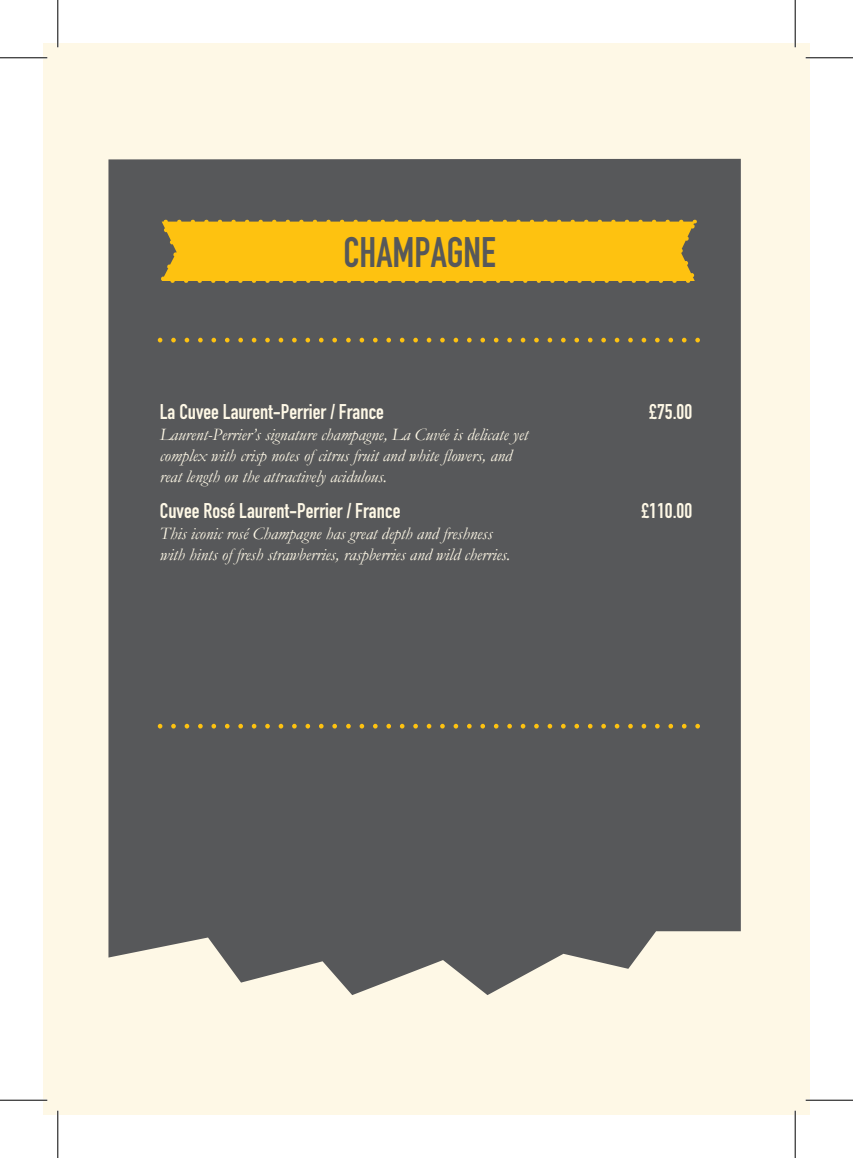
<style>
.page{position:relative;width:853px;height:1158px;background:#fff}
.page>*{position:absolute;margin:0;border:0;box-sizing:border-box;transform-origin:0 0}
.t1{font:700 42px "DIN Condensed";color:#57585a;scale:.94 1}
.t2{font:700 21px "DIN Condensed";color:#fef8e6}
.t3{font:italic 17.5px/21px "Garamond";color:#fef8e6}
</style>
<div class="page">
<div style="left:43px;top:43px;width:766px;height:1071px;background:#fef8e6"></div>
<div style="left:108px;top:159px;width:632px;height:835px;background:#57585a"></div>
<svg style="left:332px;top:338px;width:5px;height:4px"></svg>
<svg style="left:319px;top:338px;width:4px;height:4px"></svg>
<svg style="left:305px;top:338px;width:5px;height:4px"></svg>
<svg style="left:292px;top:338px;width:4px;height:4px"></svg>
<svg style="left:278px;top:338px;width:5px;height:4px"></svg>
<svg style="left:265px;top:338px;width:5px;height:4px"></svg>
<svg style="left:252px;top:338px;width:4px;height:4px"></svg>
<svg style="left:238px;top:338px;width:5px;height:4px"></svg>
<svg style="left:225px;top:338px;width:4px;height:4px"></svg>
<svg style="left:211px;top:338px;width:5px;height:4px"></svg>
<svg style="left:198px;top:338px;width:4px;height:4px"></svg>
<svg style="left:184px;top:338px;width:5px;height:4px"></svg>
<svg style="left:171px;top:338px;width:5px;height:4px"></svg>
<svg style="left:158px;top:338px;width:4px;height:4px"></svg>
<svg style="left:695px;top:338px;width:4px;height:4px"></svg>
<svg style="left:681px;top:338px;width:5px;height:4px"></svg>
<svg style="left:668px;top:338px;width:4px;height:4px"></svg>
<svg style="left:654px;top:338px;width:5px;height:4px"></svg>
<svg style="left:641px;top:338px;width:5px;height:4px"></svg>
<svg style="left:628px;top:338px;width:4px;height:4px"></svg>
<svg style="left:614px;top:338px;width:5px;height:4px"></svg>
<svg style="left:601px;top:338px;width:4px;height:4px"></svg>
<svg style="left:587px;top:338px;width:5px;height:4px"></svg>
<svg style="left:574px;top:338px;width:5px;height:4px"></svg>
<svg style="left:560px;top:338px;width:5px;height:4px"></svg>
<svg style="left:547px;top:338px;width:5px;height:4px"></svg>
<svg style="left:534px;top:338px;width:4px;height:4px"></svg>
<svg style="left:520px;top:338px;width:5px;height:4px"></svg>
<svg style="left:507px;top:338px;width:4px;height:4px"></svg>
<svg style="left:493px;top:338px;width:5px;height:4px"></svg>
<svg style="left:480px;top:338px;width:5px;height:4px"></svg>
<svg style="left:467px;top:338px;width:4px;height:4px"></svg>
<svg style="left:453px;top:338px;width:5px;height:4px"></svg>
<svg style="left:440px;top:338px;width:4px;height:4px"></svg>
<svg style="left:426px;top:338px;width:5px;height:4px"></svg>
<svg style="left:413px;top:338px;width:4px;height:4px"></svg>
<svg style="left:399px;top:338px;width:5px;height:4px"></svg>
<svg style="left:386px;top:338px;width:5px;height:4px"></svg>
<svg style="left:373px;top:338px;width:4px;height:4px"></svg>
<svg style="left:359px;top:338px;width:5px;height:4px"></svg>
<svg style="left:346px;top:338px;width:4px;height:4px"></svg>
<svg style="left:332px;top:723px;width:5px;height:5px"></svg>
<svg style="left:319px;top:723px;width:4px;height:5px"></svg>
<svg style="left:305px;top:723px;width:5px;height:5px"></svg>
<svg style="left:292px;top:723px;width:4px;height:5px"></svg>
<svg style="left:278px;top:723px;width:5px;height:5px"></svg>
<svg style="left:265px;top:723px;width:5px;height:5px"></svg>
<svg style="left:252px;top:723px;width:4px;height:5px"></svg>
<svg style="left:238px;top:723px;width:5px;height:5px"></svg>
<svg style="left:225px;top:723px;width:4px;height:5px"></svg>
<svg style="left:211px;top:723px;width:5px;height:5px"></svg>
<svg style="left:198px;top:723px;width:4px;height:5px"></svg>
<svg style="left:184px;top:723px;width:5px;height:5px"></svg>
<svg style="left:171px;top:723px;width:5px;height:5px"></svg>
<svg style="left:158px;top:723px;width:4px;height:5px"></svg>
<svg style="left:695px;top:723px;width:4px;height:5px"></svg>
<svg style="left:681px;top:723px;width:5px;height:5px"></svg>
<svg style="left:668px;top:723px;width:4px;height:5px"></svg>
<svg style="left:654px;top:723px;width:5px;height:5px"></svg>
<svg style="left:641px;top:723px;width:5px;height:5px"></svg>
<svg style="left:628px;top:723px;width:4px;height:5px"></svg>
<svg style="left:614px;top:723px;width:5px;height:5px"></svg>
<svg style="left:601px;top:723px;width:4px;height:5px"></svg>
<svg style="left:587px;top:723px;width:5px;height:5px"></svg>
<svg style="left:574px;top:723px;width:5px;height:5px"></svg>
<svg style="left:560px;top:723px;width:5px;height:5px"></svg>
<svg style="left:547px;top:723px;width:5px;height:5px"></svg>
<svg style="left:534px;top:723px;width:4px;height:5px"></svg>
<svg style="left:520px;top:723px;width:5px;height:5px"></svg>
<svg style="left:507px;top:723px;width:4px;height:5px"></svg>
<svg style="left:493px;top:723px;width:5px;height:5px"></svg>
<svg style="left:480px;top:723px;width:5px;height:5px"></svg>
<svg style="left:467px;top:723px;width:4px;height:5px"></svg>
<svg style="left:453px;top:723px;width:5px;height:5px"></svg>
<svg style="left:440px;top:723px;width:4px;height:5px"></svg>
<svg style="left:426px;top:723px;width:5px;height:5px"></svg>
<svg style="left:413px;top:723px;width:4px;height:5px"></svg>
<svg style="left:399px;top:723px;width:5px;height:5px"></svg>
<svg style="left:386px;top:723px;width:5px;height:5px"></svg>
<svg style="left:373px;top:723px;width:4px;height:5px"></svg>
<svg style="left:359px;top:723px;width:5px;height:5px"></svg>
<svg style="left:346px;top:723px;width:4px;height:5px"></svg>
<svg style="left:155px;top:216px;width:545px;height:69px;background:#e2b01c"></svg>
<hr style="left:0;top:57px;width:47px;height:2px;background:#fff">
<hr style="left:805px;top:57px;width:47px;height:2px;background:#fff">
<hr style="left:0;top:1098px;width:47px;height:3px;background:#fff">
<hr style="left:805px;top:1098px;width:47px;height:3px;background:#fff">
<hr style="left:57px;top:0;width:2px;height:47px;background:#fff">
<hr style="left:57px;top:1110px;width:2px;height:47px;background:#fff">
<hr style="left:793px;top:0;width:2px;height:47px;background:#fff">
<hr style="left:793px;top:1110px;width:2px;height:47px;background:#fff">
<hr style="left:0;top:57px;width:47px;height:1px;background:#000">
<hr style="left:805px;top:57px;width:47px;height:1px;background:#000">
<hr style="left:0;top:1099px;width:47px;height:1px;background:#000">
<hr style="left:805px;top:1099px;width:47px;height:1px;background:#000">
<hr style="left:57px;top:0;width:1px;height:47px;background:#000">
<hr style="left:57px;top:1110px;width:1px;height:47px;background:#000">
<hr style="left:794px;top:0;width:1px;height:47px;background:#000">
<hr style="left:794px;top:1110px;width:1px;height:47px;background:#000">
<h1 class="t1" style="left:343px;top:224px;width:163px">CHAMPAGNE</h1>
<p class="t2" style="left:160px;top:397px;width:226px">La Cuvee Laurent-Perrier / France</p>
<p class="t2" style="left:649px;top:397px;width:44px">£75.00</p>
<p class="t3" style="left:160px;top:423px;width:370px">Laurent-Perrier’s signature champagne, La Cuvée is delicate yet complex with crisp notes of citrus fruit and white flowers, and reat length on the attractively acidulous.</p>
<p class="t2" style="left:160px;top:496px;width:242px">Cuvee Rosé Laurent-Perrier / France</p>
<p class="t2" style="left:641px;top:496px;width:52px">£110.00</p>
<p class="t3" style="left:160px;top:523px;width:352px">This iconic rosé Champagne has great depth and freshness with hints of fresh strawberries, raspberries and wild cherries.</p>
</div>
